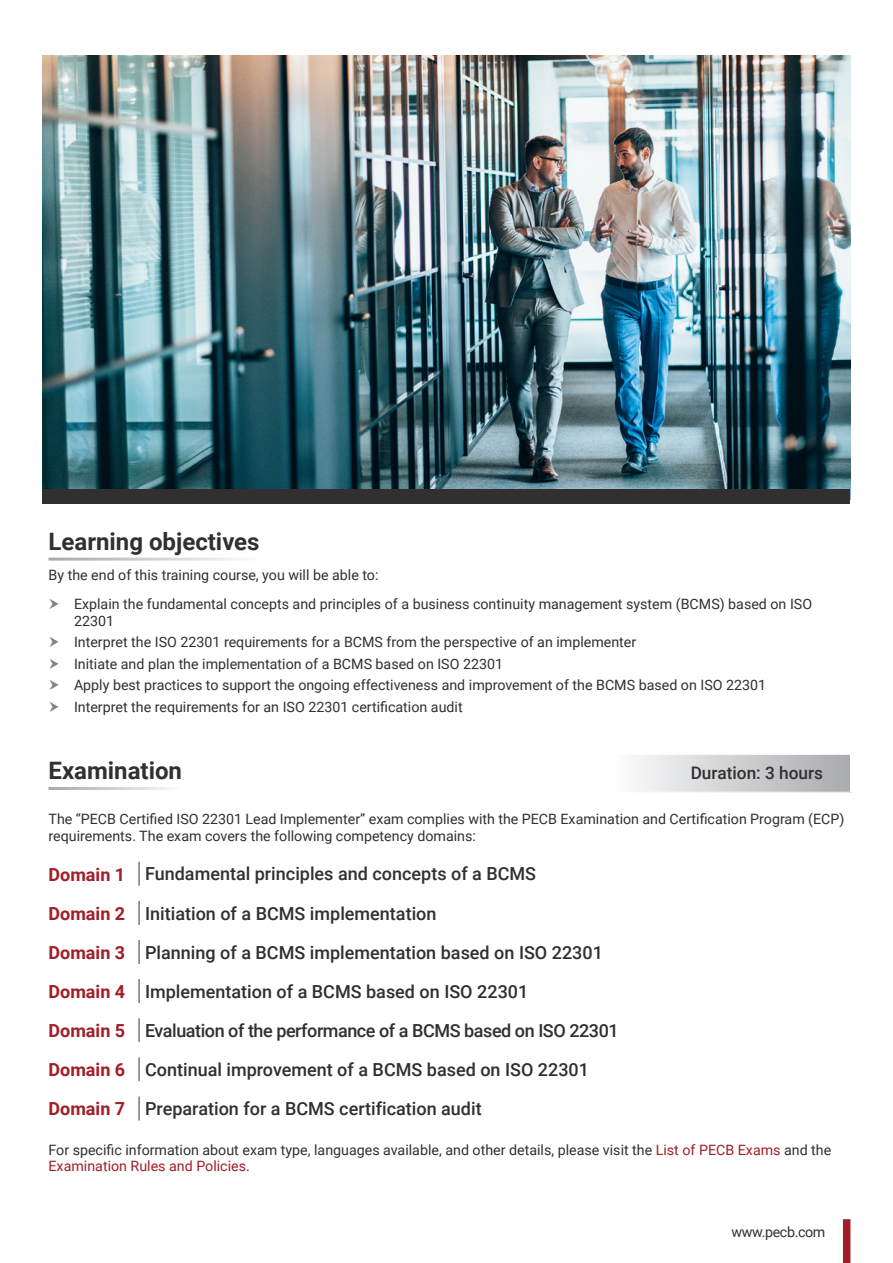
<style>
.page{position:relative;width:893px;height:1263px;background:#fff}
.page>*{position:absolute;margin:0;border:0;box-sizing:border-box;transform-origin:0 0}
.t1{font:700 24px "Roboto";color:#312f30}
.Paragraph_Style_1{font:500 18px "Roboto";color:#312f30}
.t2{font:700 18px "Roboto";color:#a11e29}
.Paragraph_Style_1-2{font:500 18px "Roboto";letter-spacing:-.025em;color:#312f30}
.t3{font:500 17.25px "Roboto";color:#312f30}
.Bullet_Points{font:14.25px/16.5px "Roboto";color:#312f30}
.Bullet_Points-2{font:14.25px "Roboto";letter-spacing:-.025em;color:#312f30}
.s1{color:#a11e29}
</style>
<div class="page">
<img style="left:43px;top:55px;width:807px;height:434px">
<div style="left:43px;top:489px;width:807px;height:15px;background:#312f30"></div>
<svg style="left:639px;top:755px;width:211px;height:37px;background:#cecfd1"></svg>
<hr style="left:138px;top:862px;width:2px;height:24px;background:#76787b">
<hr style="left:138px;top:901px;width:2px;height:24px;background:#76787b">
<hr style="left:138px;top:940px;width:2px;height:24px;background:#76787b">
<hr style="left:138px;top:979px;width:2px;height:24px;background:#76787b">
<hr style="left:138px;top:1018px;width:2px;height:24px;background:#76787b">
<hr style="left:138px;top:1057px;width:2px;height:24px;background:#76787b">
<hr style="left:138px;top:1096px;width:2px;height:24px;background:#76787b">
<div style="left:843px;top:1219px;width:7px;height:44px;background:#a11e29"></div>
<p class="t1" style="left:49px;top:525px;width:213px">Learning objectives</p>
<p class="Bullet_Points" style="left:49px;top:566px;width:331px">By the end of this training course, you will be able to:</p>
<p class="Bullet_Points" style="left:74px;top:595px;width:740px;line-height:17.1px">Explain the fundamental concepts and principles of a business continuity management system (BCMS) based on ISO<br>22301</p>
<p class="Bullet_Points" style="left:74px;top:634px;width:564px">Interpret the ISO 22301 requirements for a BCMS from the perspective of an implementer</p>
<p class="Bullet_Points" style="left:74px;top:655px;width:431px">Initiate and plan the implementation of a BCMS based on ISO 22301</p>
<p class="Bullet_Points" style="left:74px;top:676px;width:694px">Apply best practices to support the ongoing effectiveness and improvement of the BCMS based on ISO 22301</p>
<p class="Bullet_Points" style="left:74px;top:698px;width:390px">Interpret the requirements for an ISO 22301 certification audit</p>
<p class="t1" style="left:49px;top:754px;width:135px">Examination</p>
<p class="t3" style="left:691px;top:760px;width:134px">Duration: 3 hours</p>
<p class="Bullet_Points" style="left:49px;top:810px;width:797px">The “PECB Certified ISO 22301 Lead Implementer” exam complies with the PECB Examination and Certification Program (ECP) requirements. The exam covers the following competency domains:</p>
<p class="t2" style="left:49px;top:861px;width:78px">Domain 1</p>
<p class="Paragraph_Style_1" style="left:145px;top:861px;width:393px">Fundamental principles and concepts of a BCMS</p>
<p class="t2" style="left:49px;top:901px;width:78px">Domain 2</p>
<p class="Paragraph_Style_1" style="left:145px;top:900px;width:293px">Initiation of a BCMS implementation</p>
<p class="t2" style="left:49px;top:940px;width:78px">Domain 3</p>
<p class="Paragraph_Style_1" style="left:145px;top:940px;width:459px">Planning of a BCMS implementation based on ISO 22301</p>
<p class="t2" style="left:49px;top:979px;width:78px">Domain 4</p>
<p class="Paragraph_Style_1" style="left:145px;top:979px;width:385px">Implementation of a BCMS based on ISO 22301</p>
<p class="t2" style="left:49px;top:1018px;width:78px">Domain 5</p>
<p class="Paragraph_Style_1-2" style="left:145px;top:1018px;width:475px">Evaluation of the performance of a BCMS based on ISO 22301</p>
<p class="t2" style="left:49px;top:1057px;width:78px">Domain 6</p>
<p class="Paragraph_Style_1" style="left:145px;top:1057px;width:445px">Continual improvement of a BCMS based on ISO 22301</p>
<p class="t2" style="left:49px;top:1096px;width:78px">Domain 7</p>
<p class="Paragraph_Style_1" style="left:145px;top:1096px;width:338px">Preparation for a BCMS certification audit</p>
<p class="Bullet_Points" style="left:49px;top:1141px;width:784px">For specific information about exam type, languages available, and other details, please visit the <span class="s1">List of PECB Exams</span> and the<br><span class="s1">Examination Rules and Policies</span>.</p>
<p class="Bullet_Points-2" style="left:731px;top:1221px;width:95px">www.pecb.com</p>
</div>
